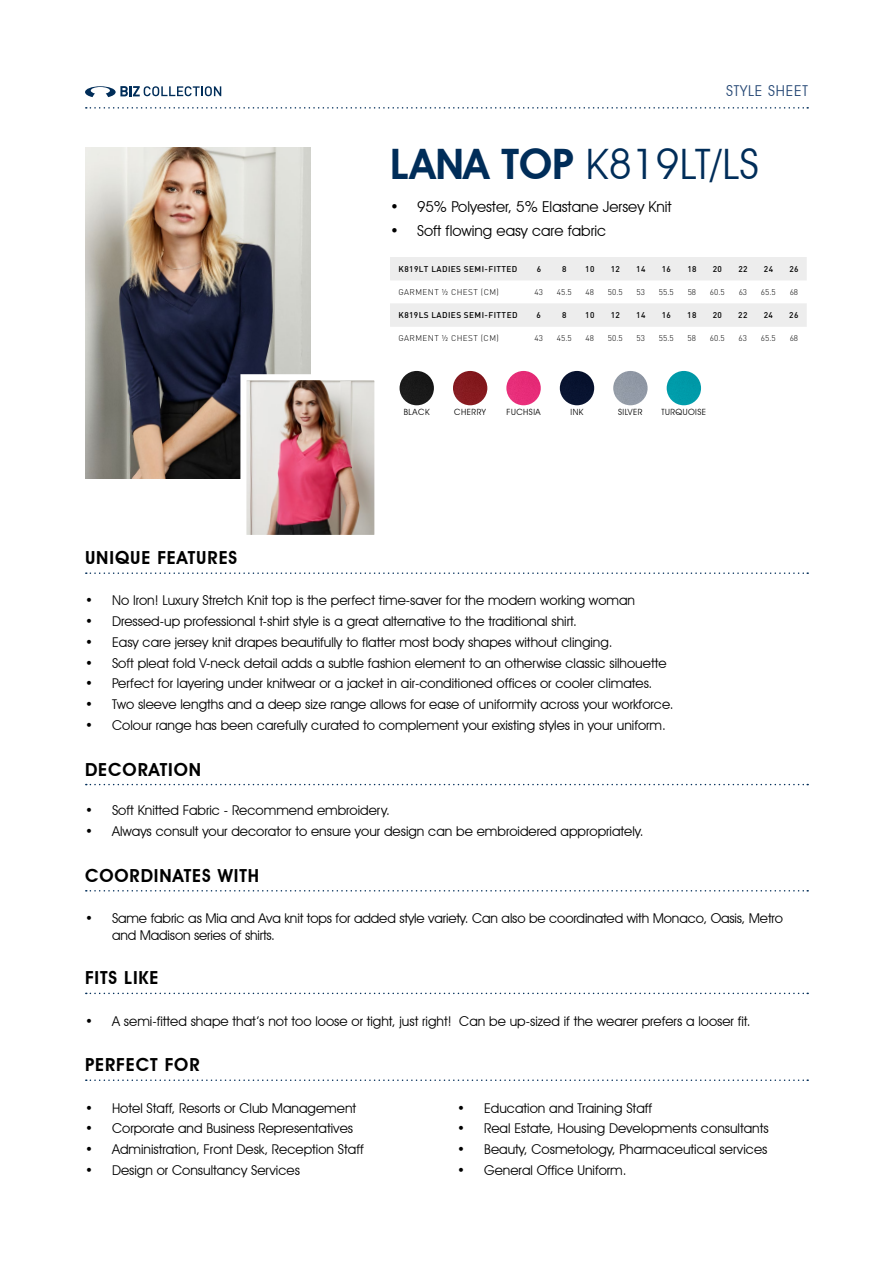
<style>
.page{position:relative;width:893px;height:1263px;background:#fff}
.page>*{position:absolute;margin:0;border:0;box-sizing:border-box;transform-origin:0 0}
.t1{font:42px "Avant Garde IT Cby BT";color:#002d59}
.t2{font:600 18px "Avant Garde IT Cby BT";letter-spacing:.05em;color:#000}
.t3{font:15px "Avant Garde IT Cby BT";color:#000}
.t4{font:15px "Avant Garde IT Cby BT";letter-spacing:.05em;color:#264875}
.t5{font:13.5px/16.5px "Avant Garde IT Cby BT";color:#000}
.t6{font:8.55px "Avant Garde IT Cby BT";letter-spacing:.05em;color:#000}
.t7{font:500 8.25px "DIN";letter-spacing:.05em;color:#000}
.t8{font:300 8.25px "DIN";letter-spacing:.02em;color:#000}
.t9{font:300 8.25px "DIN";letter-spacing:.05em;color:#000}
.s1{font-weight:600}
</style>
<div class="page">
<svg style="left:86px;top:107px;width:722px;height:2px"></svg>
<svg style="left:86px;top:572px;width:722px;height:2px"></svg>
<svg style="left:86px;top:784px;width:722px;height:1px"></svg>
<svg style="left:86px;top:890px;width:722px;height:1px"></svg>
<svg style="left:86px;top:993px;width:722px;height:1px"></svg>
<svg style="left:85px;top:86px;width:136px;height:11px"></svg>
<img style="left:85px;top:147px;width:225px;height:331px">
<img style="left:247px;top:381px;width:126px;height:153px">
<div style="left:240px;top:374px;width:140px;height:167px;border:6px solid #fff"></div>
<svg style="left:86px;top:1079px;width:722px;height:2px"></svg>
<img style="left:400px;top:371px;width:34px;height:34px;border-radius:17px">
<img style="left:453px;top:371px;width:34px;height:34px;border-radius:17px">
<img style="left:506px;top:371px;width:35px;height:34px;border-radius:17px">
<img style="left:560px;top:371px;width:34px;height:34px;border-radius:17px">
<img style="left:613px;top:371px;width:35px;height:34px;border-radius:17px">
<img style="left:667px;top:371px;width:34px;height:34px;border-radius:17px">
<svg style="left:390px;top:257px;width:417px;height:70px"></svg>
<p class="t4" style="left:726px;top:82px;width:83px">STYLE SHEET</p>
<h1 class="t1" style="left:390px;top:139px;width:371px"><span class="s1">LANA TOP</span> K819LT/LS</h1>
<p class="t3" style="left:390px;top:198px;width:283px">• 95% Polyester, 5% Elastane Jersey Knit</p>
<p class="t3" style="left:390px;top:221px;width:218px">• Soft flowing easy care fabric</p>
<p class="t7" style="left:399px;top:264px;width:120px">K819LT LADIES SEMI-FITTED</p>
<p class="t7" style="left:537px;top:264px;width:6px">6</p>
<p class="t7" style="left:562px;top:264px;width:6px">8</p>
<p class="t7" style="left:585px;top:264px;width:11px">10</p>
<p class="t7" style="left:611px;top:264px;width:11px">12</p>
<p class="t7" style="left:636px;top:264px;width:11px">14</p>
<p class="t7" style="left:662px;top:264px;width:11px">16</p>
<p class="t7" style="left:687px;top:264px;width:11px">18</p>
<p class="t7" style="left:713px;top:264px;width:11px">20</p>
<p class="t7" style="left:738px;top:264px;width:11px">22</p>
<p class="t7" style="left:764px;top:264px;width:11px">24</p>
<p class="t7" style="left:789px;top:264px;width:11px">26</p>
<p class="t9" style="left:398px;top:287px;width:102px">GARMENT ½ CHEST (CM)</p>
<p class="t8" style="left:535px;top:287px;width:10px">43</p>
<p class="t8" style="left:557px;top:287px;width:16px">45.5</p>
<p class="t8" style="left:586px;top:287px;width:10px">48</p>
<p class="t8" style="left:608px;top:287px;width:16px">50.5</p>
<p class="t8" style="left:637px;top:287px;width:10px">53</p>
<p class="t8" style="left:659px;top:287px;width:16px">55.5</p>
<p class="t8" style="left:688px;top:287px;width:10px">58</p>
<p class="t8" style="left:710px;top:287px;width:16px">60.5</p>
<p class="t8" style="left:739px;top:287px;width:10px">63</p>
<p class="t8" style="left:761px;top:287px;width:16px">65.5</p>
<p class="t8" style="left:790px;top:287px;width:10px">68</p>
<p class="t7" style="left:398px;top:310px;width:121px">K819LS LADIES SEMI-FITTED</p>
<p class="t7" style="left:537px;top:310px;width:6px">6</p>
<p class="t7" style="left:562px;top:310px;width:6px">8</p>
<p class="t7" style="left:585px;top:310px;width:11px">10</p>
<p class="t7" style="left:611px;top:310px;width:11px">12</p>
<p class="t7" style="left:636px;top:310px;width:11px">14</p>
<p class="t7" style="left:662px;top:310px;width:11px">16</p>
<p class="t7" style="left:687px;top:310px;width:11px">18</p>
<p class="t7" style="left:713px;top:310px;width:11px">20</p>
<p class="t7" style="left:738px;top:310px;width:11px">22</p>
<p class="t7" style="left:764px;top:310px;width:11px">24</p>
<p class="t7" style="left:789px;top:310px;width:11px">26</p>
<p class="t9" style="left:398px;top:333px;width:102px">GARMENT ½ CHEST (CM)</p>
<p class="t8" style="left:535px;top:333px;width:10px">43</p>
<p class="t8" style="left:557px;top:333px;width:16px">45.5</p>
<p class="t8" style="left:586px;top:333px;width:10px">48</p>
<p class="t8" style="left:608px;top:333px;width:16px">50.5</p>
<p class="t8" style="left:637px;top:333px;width:10px">53</p>
<p class="t8" style="left:659px;top:333px;width:16px">55.5</p>
<p class="t8" style="left:688px;top:333px;width:10px">58</p>
<p class="t8" style="left:710px;top:333px;width:16px">60.5</p>
<p class="t8" style="left:739px;top:333px;width:10px">63</p>
<p class="t8" style="left:761px;top:333px;width:16px">65.5</p>
<p class="t8" style="left:790px;top:333px;width:10px">68</p>
<h2 class="t2" style="left:85px;top:547px;width:154px">UNIQUE FEATURES</h2>
<p class="t6" style="left:404px;top:406px;width:27px">BLACK</p>
<p class="t6" style="left:454px;top:406px;width:33px">CHERRY</p>
<p class="t6" style="left:507px;top:406px;width:36px">FUCHSIA</p>
<p class="t6" style="left:571px;top:406px;width:14px">INK</p>
<p class="t6" style="left:618px;top:406px;width:26px">SILVER</p>
<p class="t6" style="left:662px;top:406px;width:46px">TURQUOISE</p>
<p class="t5" style="left:85px;top:592px;width:552px">• No Iron! Luxury Stretch Knit top is the perfect time-saver for the modern working woman</p>
<p class="t5" style="left:85px;top:613px;width:493px">• Dressed-up professional t-shirt style is a great alternative to the traditional shirt.</p>
<p class="t5" style="left:85px;top:634px;width:529px">• Easy care jersey knit drapes beautifully to flatter most body shapes without clinging.</p>
<p class="t5" style="left:85px;top:654px;width:583px">• Soft pleat fold V-neck detail adds a subtle fashion element to an otherwise classic silhouette</p>
<p class="t5" style="left:85px;top:675px;width:569px">• Perfect for layering under knitwear or a jacket in air-conditioned offices or cooler climates.</p>
<p class="t5" style="left:85px;top:696px;width:590px">• Two sleeve lengths and a deep size range allows for ease of uniformity across your workforce.</p>
<p class="t5" style="left:85px;top:717px;width:582px">• Colour range has been carefully curated to complement your existing styles in your uniform.</p>
<h2 class="t2" style="left:85px;top:758px;width:118px">DECORATION</h2>
<p class="t5" style="left:85px;top:802px;width:306px">• Soft Knitted Fabric - Recommend embroidery.</p>
<p class="t5" style="left:85px;top:823px;width:560px">• Always consult your decorator to ensure your design can be embroidered appropriately.</p>
<h2 class="t2" style="left:85px;top:864px;width:175px">COORDINATES WITH</h2>
<p class="t5" style="left:112px;top:910px;width:672px;text-indent:-27px">• Same fabric as Mia and Ava knit tops for added style variety. Can also be coordinated with Monaco, Oasis, Metro and Madison series of shirts.</p>
<h2 class="t2" style="left:85px;top:967px;width:75px">FITS LIKE</h2>
<p class="t5" style="left:85px;top:1012px;width:667px">• A semi-fitted shape that’s not too loose or tight, just right! Can be up-sized if the wearer prefers a looser fit.</p>
<h2 class="t2" style="left:85px;top:1054px;width:116px">PERFECT FOR</h2>
<p class="t5" style="left:85px;top:1099px;width:273px">• Hotel Staff, Resorts or Club Management</p>
<p class="t5" style="left:85px;top:1120px;width:270px">• Corporate and Business Representatives</p>
<p class="t5" style="left:85px;top:1141px;width:280px">• Administration, Front Desk, Reception Staff</p>
<p class="t5" style="left:85px;top:1161px;width:216px">• Design or Consultancy Services</p>
<p class="t5" style="left:457px;top:1099px;width:197px">• Education and Training Staff</p>
<p class="t5" style="left:457px;top:1120px;width:313px">• Real Estate, Housing Developments consultants</p>
<p class="t5" style="left:457px;top:1141px;width:312px">• Beauty, Cosmetology, Pharmaceutical services</p>
<p class="t5" style="left:457px;top:1161px;width:171px">• General Office Uniform.</p>
</div>
